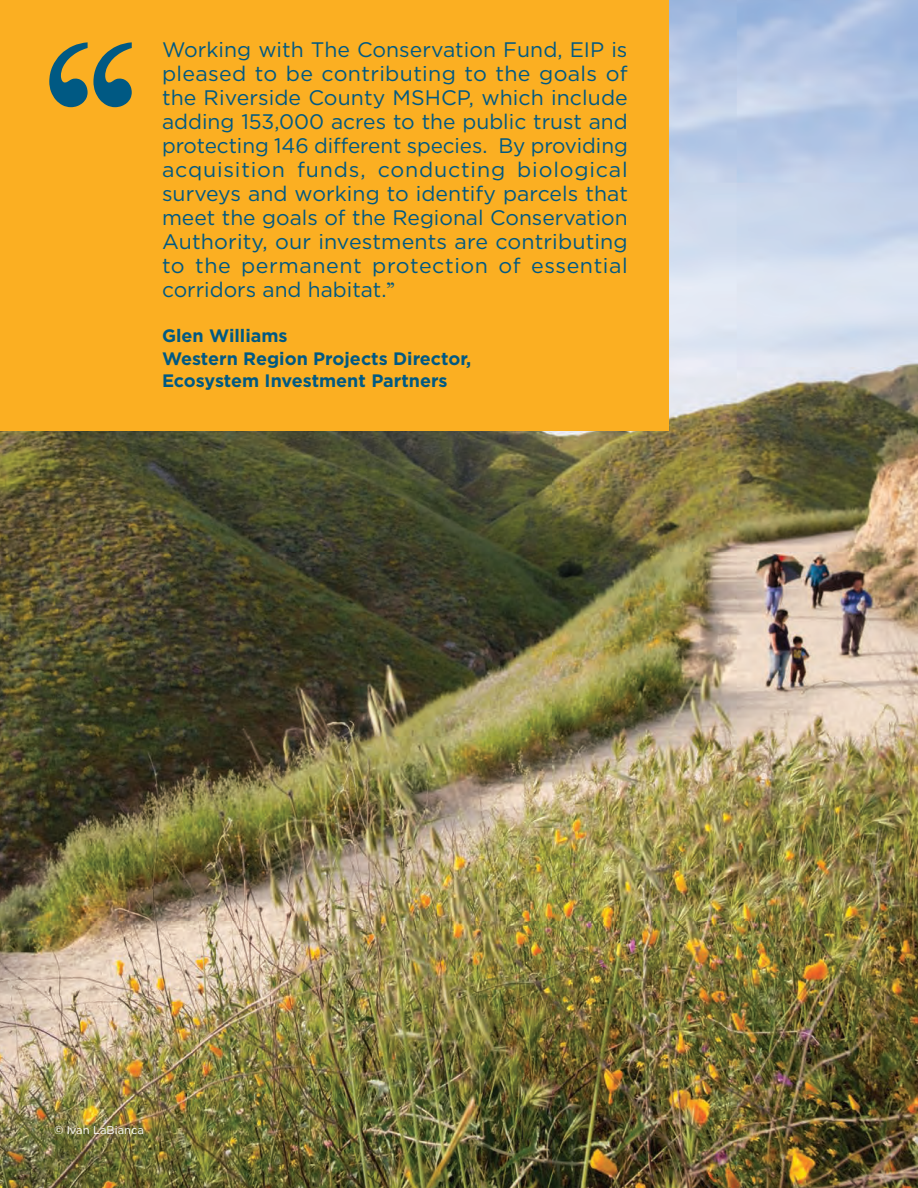
<style>
.page{position:relative;width:918px;height:1188px;background:#fff}
.page>*{position:absolute;margin:0;border:0;box-sizing:border-box;transform-origin:0 0}
.t1{font:250.5px "Kannada MN";color:#005983}
.t2{font:21px/24px "Gotham";letter-spacing:.025em;color:#005983;text-align:justify}
.t3{font:700 18px/22.5px "Gotham";color:#005983}
.t4{font:11.25px "Gotham";color:#fff}
.s1{font-family:"Kannada MN"}
</style>
<div class="page">
<img style="left:0;top:0;width:918px;height:1188px">
<div style="left:0;top:0;width:668px;height:431px;background:#fbaf22"></div>
<h1 class="t1" style="left:40px;top:-17px;width:101px">“</h1>
<p class="t2" style="left:162px;top:37px;width:467px">Working with The Conservation Fund, EIP is pleased to be contributing to the goals of the Riverside County MSHCP, which include adding 153,000 acres to the public trust and protecting 146 different species. By providing acquisition funds, conducting biological surveys and working to identify parcels that meet the goals of the Regional Conservation Authority, our investments are contributing to the permanent protection of essential corridors and habitat.<span class="s1">”</span></p>
<p class="t3" style="left:162px;top:325px;width:311px">Glen Williams<br>Western Region Projects Director,<br>Ecosystem Investment Partners</p>
<p class="t4" style="left:54px;top:1123px;width:92px">© Ivan LaBianca</p>
</div>
